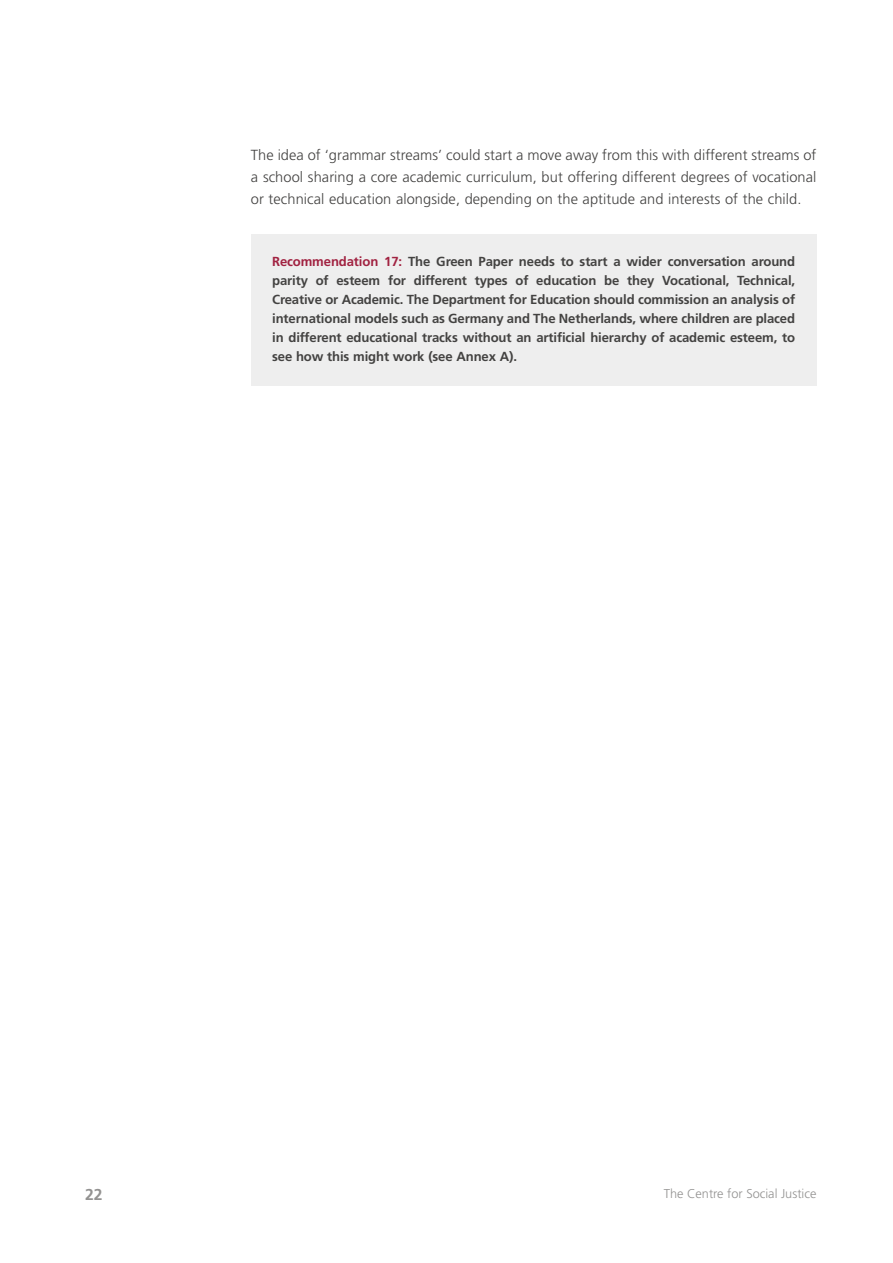
<style>
.page{position:relative;width:893px;height:1263px;background:#fff}
.page>*{position:absolute;margin:0;border:0;box-sizing:border-box;transform-origin:0 0}
.t1{font:700 15.75px "Frutiger LT Std";color:#939291}
.t2{font:300 14.7px/22.2px "Frutiger LT Std";letter-spacing:.005em;color:#434241;text-align:justify}
.t3{font:700 13.2px/19px "Frutiger LT Std";letter-spacing:-.01em;color:#434241;text-align:justify}
.t4{font:300 12.75px "Frutiger LT Std";color:#939291}
.s1{color:#a12241}
</style>
<div class="page">
<div style="left:251px;top:235px;width:565px;height:151px;background:#eee"></div>
<p class="t2" style="left:251px;top:144px;width:567px">The idea of ‘grammar streams’ could start a move away from this with different streams of a school sharing a core academic curriculum, but offering different degrees of vocational or technical education alongside, depending on the aptitude and interests of the child.</p>
<p class="t3" style="left:272px;top:252px;width:525px"><span class="s1">Recommendation 17:</span> The Green Paper needs to start a wider conversation around parity of esteem for different types of education be they Vocational, Technical, Creative or Academic. The Department for Education should commission an analysis of international models such as Germany and The Netherlands, where children are placed in different educational tracks without an artificial hierarchy of academic esteem, to see how this might work (see Annex A).</p>
<p class="t1" style="left:85px;top:1186px;width:19px">22</p>
<p class="t4" style="left:664px;top:1186px;width:154px">The Centre for Social Justice</p>
</div>
